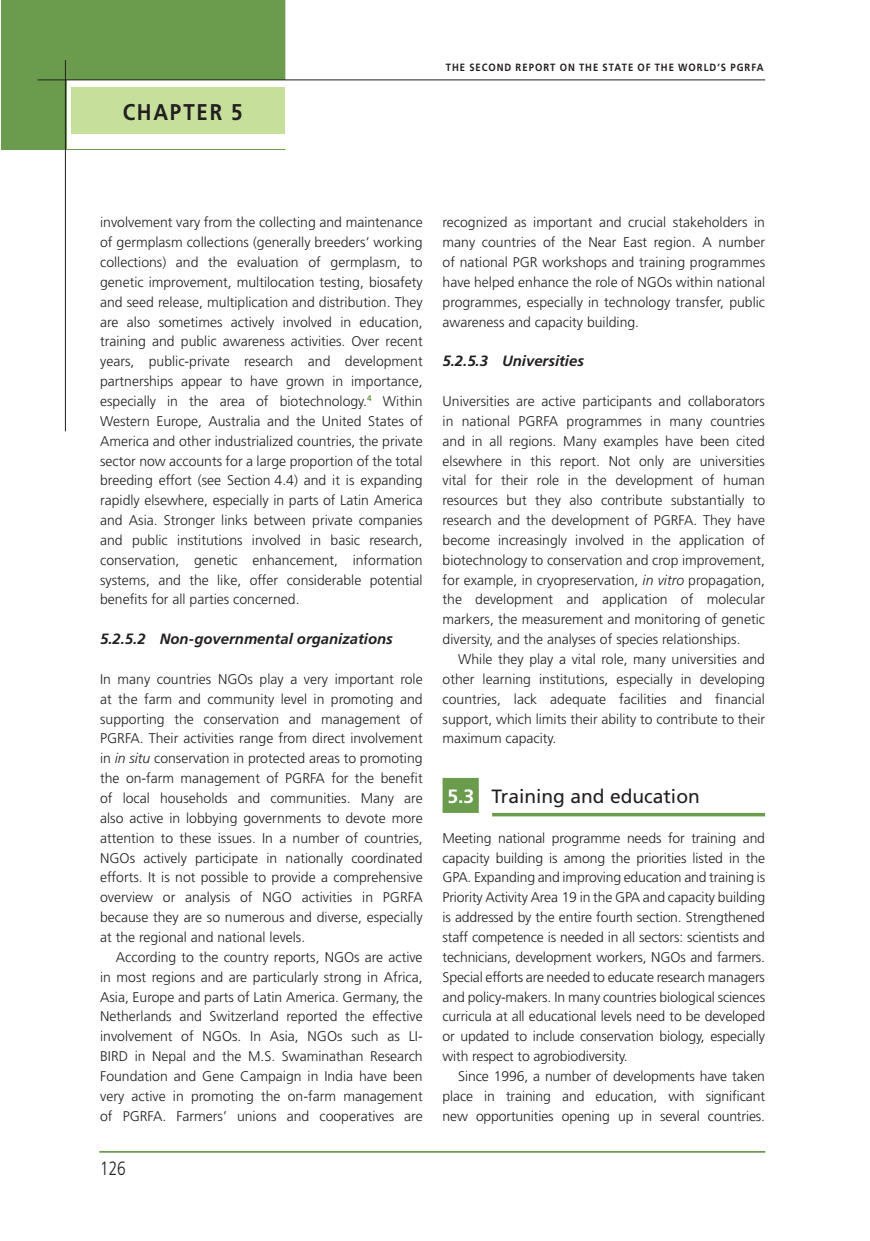
<style>
.page{position:relative;width:870px;height:1241px;background:#fff}
.page>*{position:absolute;margin:0;border:0;box-sizing:border-box;transform-origin:0 0}
.t1{font:700 22.75px "Frutiger LT Std";letter-spacing:.085em;color:#231f20;scale:.9 1}
.t2{font:19.25px "Frutiger LT Std";color:#231f20}
.t3{font:300 19.25px "Frutiger LT Std";color:#231f20;scale:.8 1}
.t4{font:italic 700 14.88px "Frutiger LT Std";color:#231f20}
.t5{font:300 14px/19.8px "Frutiger LT Std";color:#231f20;text-align:justify}
.t6{font:700 10.5px "Frutiger LT Std";letter-spacing:.105em;color:#231f20;scale:.9 1}
.s1{font-style:italic}
.s2{font-weight:700;color:#fff}
</style>
<div class="page">
<svg style="left:1px;top:0;width:286px;height:160px"></svg>
<div style="left:67px;top:81px;width:221px;height:68px;background:#fff"></div>
<div style="left:72px;top:87px;width:213px;height:47px;background:#c6e09b"></div>
<hr style="left:37px;top:79px;width:728px;height:1px;background:#231f20">
<hr style="left:65px;top:60px;width:1px;height:371px;background:#231f20">
<hr style="left:99px;top:1150px;width:666px;height:2px;background:#6b9c4d">
<div style="left:442px;top:778px;width:37px;height:35px;background:#6b9c4d"></div>
<hr style="left:492px;top:813px;width:273px;height:3px;background:#6b9c4d">
<h1 class="t1" style="left:123px;top:102px;width:135px">CHAPTER 5</h1>
<p class="t6" style="left:446px;top:63px;width:355px">THE SECOND REPORT ON THE STATE OF THE WORLD’S PGRFA</p>
<p class="t5" style="left:100px;top:213px;width:324px">involvement vary from the collecting and maintenance of germplasm collections (generally breeders’ working collections) and the evaluation of germplasm, to genetic improvement, multilocation testing, biosafety and seed release, multiplication and distribution. They are also sometimes actively involved in education, training and public awareness activities. Over recent years, public-private research and development partnerships appear to have grown in importance, especially in the area of biotechnology.<sup>4</sup> Within Western Europe, Australia and the United States of America and other industrialized countries, the private sector now accounts for a large proportion of the total breeding effort (see Section 4.4) and it is expanding rapidly elsewhere, especially in parts of Latin America and Asia. Stronger links between private companies and public institutions involved in basic research, conservation, genetic enhancement, information systems, and the like, offer considerable potential benefits for all parties concerned.</p>
<p class="t4" style="left:100px;top:632px;width:294px">5.2.5.2 Non-governmental organizations</p>
<p class="t5" style="left:100px;top:670px;width:324px">In many countries NGOs play a very important role at the farm and community level in promoting and supporting the conservation and management of PGRFA. Their activities range from direct involvement in <span class="s1">in situ</span> conservation in protected areas to promoting the on-farm management of PGRFA for the benefit of local households and communities. Many are also active in lobbying governments to devote more attention to these issues. In a number of countries, NGOs actively participate in nationally coordinated efforts. It is not possible to provide a comprehensive overview or analysis of NGO activities in PGRFA because they are so numerous and diverse, especially at the regional and national levels.</p>
<p class="t5" style="left:100px;top:947px;width:324px;text-indent:16px">According to the country reports, NGOs are active in most regions and are particularly strong in Africa, Asia, Europe and parts of Latin America. Germany, the Netherlands and Switzerland reported the effective involvement of NGOs. In Asia, NGOs such as LI-BIRD in Nepal and the M.S. Swaminathan Research Foundation and Gene Campaign in India have been very active in promoting the on-farm management of PGRFA. Farmers’ unions and cooperatives are</p>
<h2 class="t3" style="left:100px;top:1160px;width:34px">126</h2>
<p class="t5" style="left:442px;top:213px;width:324px">recognized as important and crucial stakeholders in many countries of the Near East region. A number of national PGR workshops and training programmes have helped enhance the role of NGOs within national programmes, especially in technology transfer, public awareness and capacity building.</p>
<p class="t4" style="left:442px;top:355px;width:143px">5.2.5.3 Universities</p>
<p class="t5" style="left:442px;top:392px;width:324px">Universities are active participants and collaborators in national PGRFA programmes in many countries and in all regions. Many examples have been cited elsewhere in this report. Not only are universities vital for their role in the development of human resources but they also contribute substantially to research and the development of PGRFA. They have become increasingly involved in the application of biotechnology to conservation and crop improvement, for example, in cryopreservation, <span class="s1">in vitro</span> propagation, the development and application of molecular markers, the measurement and monitoring of genetic diversity, and the analyses of species relationships.</p>
<p class="t5" style="left:442px;top:650px;width:324px;text-indent:16px">While they play a vital role, many universities and other learning institutions, especially in developing countries, lack adequate facilities and financial support, which limits their ability to contribute to their maximum capacity.</p>
<h2 class="t2" style="left:447px;top:788px;width:254px"><span class="s2">5.3</span> Training and education</h2>
<p class="t5" style="left:442px;top:828px;width:324px">Meeting national programme needs for training and capacity building is among the priorities listed in the GPA. Expanding and improving education and training is Priority Activity Area 19 in the GPA and capacity building is addressed by the entire fourth section. Strengthened staff competence is needed in all sectors: scientists and technicians, development workers, NGOs and farmers.<br>Special efforts are needed to educate research managers and policy-makers. In many countries biological sciences curricula at all educational levels need to be developed or updated to include conservation biology, especially with respect to agrobiodiversity.</p>
<p class="t5" style="left:442px;top:1066px;width:324px;text-indent:16px">Since 1996, a number of developments have taken place in training and education, with significant new opportunities opening up in several countries.</p>
</div>
